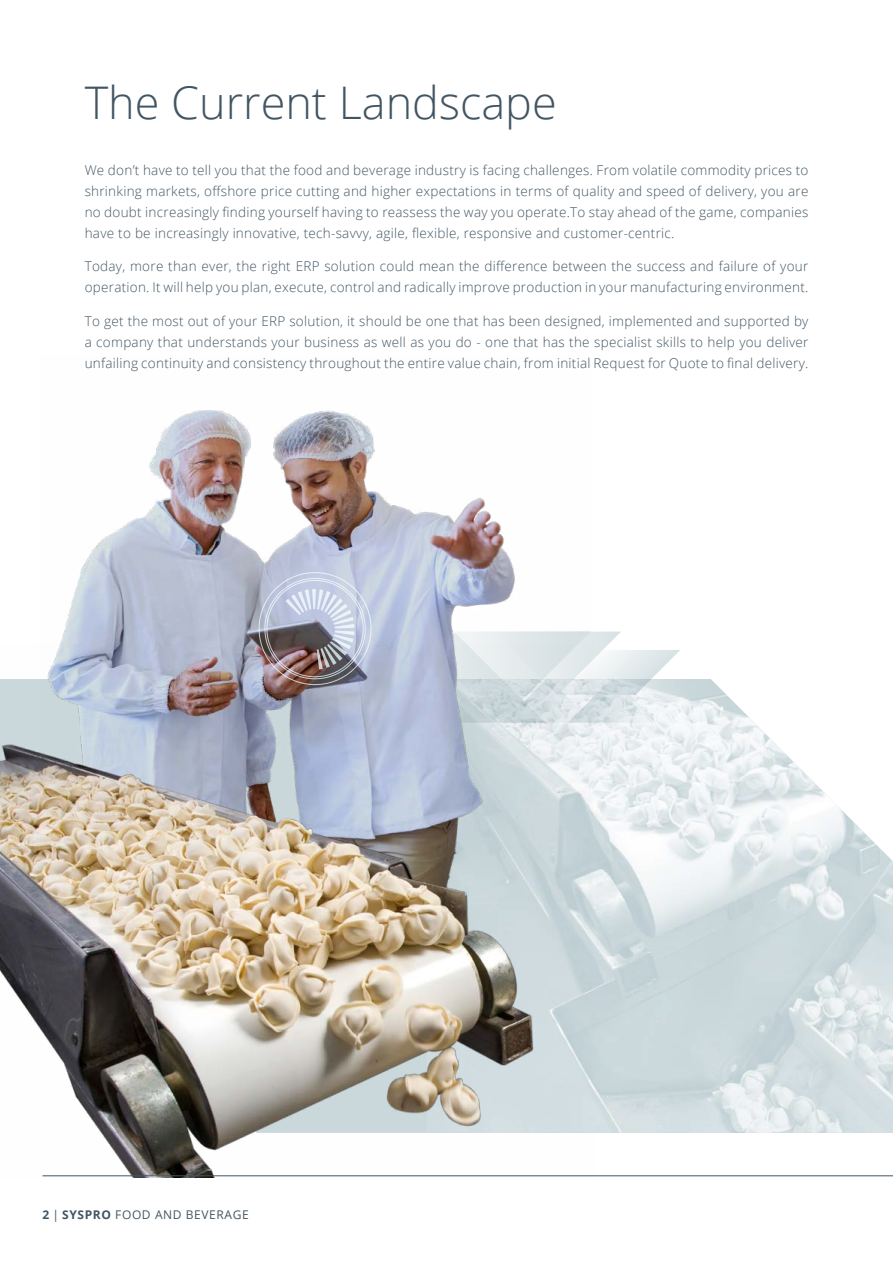
<style>
.page{position:relative;width:893px;height:1263px;background:#fff}
.page>*{position:absolute;margin:0;border:0;box-sizing:border-box;transform-origin:0 0}
.t1{font:300 45px "Open Sans";color:#425563}
.t2{font:300 13.5px/21px "Open Sans";letter-spacing:.02em;color:#425563;text-align:justify}
.t3{font:12px "Open Sans";letter-spacing:.05em;color:#425563}
.s1{font-weight:700}
</style>
<div class="page">
<img style="left:593px;top:679px;width:300px;height:454px">
<img style="left:60px;top:410px;width:454px;height:234px">
<img style="left:0;top:644px;width:593px;height:534px">
<svg style="left:253px;top:571px;width:427px;height:152px"></svg>
<hr style="left:43px;top:1175px;width:850px;height:1px;background:#425563">
<h1 class="t1" style="left:85px;top:72px;width:474px">The Current Landscape</h1>
<p class="t2" style="left:85px;top:159px;width:725px">We don’t have to tell you that the food and beverage industry is facing challenges. From volatile commodity prices to shrinking markets, offshore price cutting and higher expectations in terms of quality and speed of delivery, you are no doubt increasingly finding yourself having to reassess the way you operate.To stay ahead of the game, companies have to be increasingly innovative, tech-savvy, agile, flexible, responsive and customer-centric.</p>
<p class="t2" style="left:85px;top:255px;width:725px">Today, more than ever, the right ERP solution could mean the difference between the success and failure of your operation. It will help you plan, execute, control and radically improve production in your manufacturing environment.</p>
<p class="t2" style="left:85px;top:310px;width:725px">To get the most out of your ERP solution, it should be one that has been designed, implemented and supported by a company that understands your business as well as you do - one that has the specialist skills to help you deliver unfailing continuity and consistency throughout the entire value chain, from initial Request for Quote to final delivery.</p>
<p class="t3" style="left:43px;top:1206px;width:208px"><span class="s1">2</span> | <span class="s1">SYSPRO</span> FOOD AND BEVERAGE</p>
</div>
